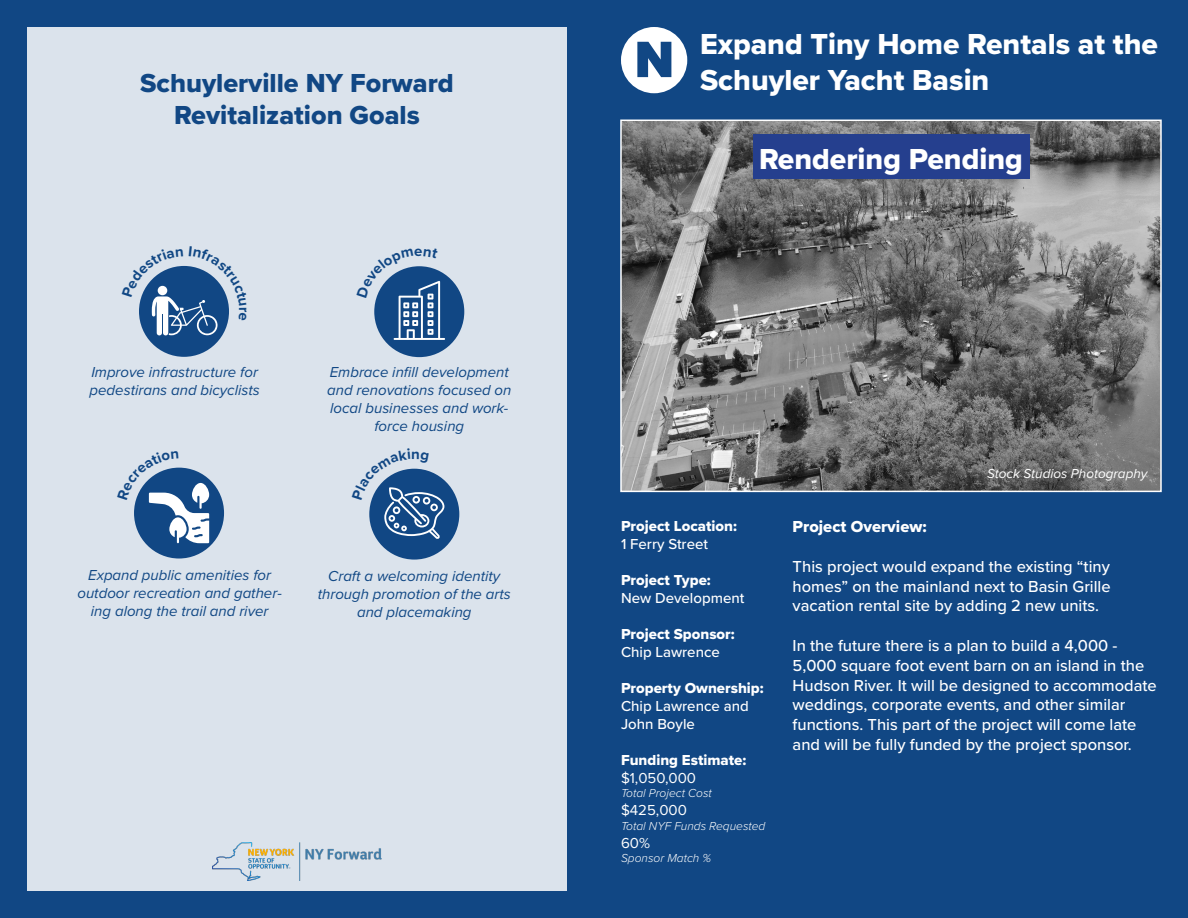
<style>
.page{position:relative;width:1188px;height:918px;background:#dbe3ec}
.page>*{position:absolute;margin:0;border:0;box-sizing:border-box;transform-origin:0 0}
.t1{font:900 52.95px "Proxima Nova";color:#114784}
.t2{font:30px/36px "Proxima Nova Extrabld";color:#fff}
.t3{font:27px/32.4px "Proxima Nova Extrabld";color:#114784;text-align:center}
.t4{font:500 16.5px/19.8px "Proxima Nova";color:#fff;text-align:justify}
.t5{font:16.5px "Proxima Nova Extrabld";color:#fff}
.t6{font:italic 15px/18px "Proxima Nova";color:#104784;text-align:center}
.t7{font:15px "Proxima Nova Extrabld";color:#fff}
.t8{font:500 15px/18px "Proxima Nova";color:#fff}
.t9{font:15px "Proxima Nova";color:#fff}
.t10{font:700 15px "Proxima Nova";color:#114784}
.t11{font:italic 13.5px "Proxima Nova";color:#fff}
.t12{font:italic 300 12px "Proxima Nova";color:#fff}
</style>
<div class="page">
<div style="left:594px;top:0;width:594px;height:918px;background:#114784"></div>
<div style="left:0;top:0;width:27px;height:918px;background:#114784"></div>
<div style="left:567px;top:0;width:27px;height:918px;background:#114784"></div>
<div style="left:27px;top:891px;width:540px;height:27px;background:#114784"></div>
<div style="left:27px;top:0;width:540px;height:27px;background:#114784"></div>
<img style="left:623px;top:123px;width:536px;height:366px">
<div style="left:620px;top:120px;width:542px;height:372px;border:2px solid #fff"></div>
<div style="left:753px;top:134px;width:276px;height:45px;background:#253f8e"></div>
<img style="left:212px;top:842px;width:170px;height:38px">
<div style="left:139px;top:266px;width:90px;height:91px;background:#114784;border-radius:50%"></div>
<div style="left:374px;top:266px;width:90px;height:91px;background:#114784;border-radius:50%"></div>
<div style="left:369px;top:469px;width:90px;height:91px;background:#114784;border-radius:50%"></div>
<div style="left:134px;top:468px;width:90px;height:91px;background:#114784;border-radius:50%"></div>
<div style="left:621px;top:27px;width:66px;height:66px;background:#fff;border-radius:50%"></div>
<svg style="left:369px;top:468px;width:75px;height:71px"></svg>
<svg style="left:139px;top:266px;width:90px;height:69px"></svg>
<svg style="left:374px;top:266px;width:71px;height:74px"></svg>
<svg style="left:134px;top:467px;width:75px;height:76px"></svg>
<h3 class="t3" style="left:140px;top:66px;width:315px">Schuylerville NY Forward<br>Revitalization Goals</h3>
<p class="t10" style="left:414px;top:240px;width:10px">e</p>
<p class="t6" style="left:90px;top:363px;width:172px;text-align:left">Improve infrastructure for pedestirans and bicyclists</p>
<p class="t6" style="left:327px;top:363px;width:186px">Embrace infill development and renovations focused on local businesses and work&shy;force housing</p>
<p class="t6" style="left:77px;top:565px;width:206px">Expand public amenities for outdoor recreation and gather&shy;ing along the trail and river</p>
<p class="t6" style="left:318px;top:566px;width:195px">Craft a welcoming identity through promotion of the arts and placemaking</p>
<p class="t1" style="left:635px;top:20px;width:41px">N</p>
<p class="t2" style="left:700px;top:26px;width:459px">Expand Tiny Home Rentals at the<br>Schuyler Yacht Basin</p>
<p class="t2" style="left:759px;top:140px;width:265px">Rendering Pending</p>
<p class="t11" style="left:987px;top:464px;width:162px">Stock Studios Photography</p>
<p class="t7" style="left:621px;top:515px;width:117px">Project Location:</p>
<p class="t8" style="left:621px;top:534px;width:89px">1 Ferry Street</p>
<p class="t7" style="left:621px;top:569px;width:91px">Project Type:</p>
<p class="t8" style="left:621px;top:588px;width:125px">New Development</p>
<p class="t7" style="left:621px;top:623px;width:115px">Project Sponsor:</p>
<p class="t8" style="left:621px;top:642px;width:100px">Chip Lawrence</p>
<p class="t7" style="left:621px;top:677px;width:144px">Property Ownership:</p>
<p class="t8" style="left:621px;top:696px;width:129px">Chip Lawrence and<br>John Boyle</p>
<p class="t7" style="left:621px;top:749px;width:127px">Funding Estimate:</p>
<p class="t9" style="left:621px;top:767px;width:77px">$1,050,000</p>
<p class="t12" style="left:621px;top:784px;width:92px">Total Project Cost</p>
<p class="t9" style="left:621px;top:799px;width:67px">$425,000</p>
<p class="t12" style="left:621px;top:817px;width:146px">Total NYF Funds Requested</p>
<p class="t9" style="left:621px;top:832px;width:31px">60%</p>
<p class="t12" style="left:621px;top:849px;width:92px">Sponsor Match %</p>
<p class="t5" style="left:793px;top:514px;width:135px">Project Overview:</p>
<p class="t4" style="left:793px;top:556px;width:320px">This project would expand the existing “tiny homes” on the mainland next to Basin Grille vacation rental site by adding 2 new units.</p>
<p class="t4" style="left:793px;top:635px;width:366px;text-align:left">In the future there is a plan to build a 4,000 - 5,000 square foot event barn on an island in the Hudson River. It will be designed to accommodate weddings, corporate events, and other similar functions. This part of the project will come late and will be fully funded by the project sponsor.</p>
</div>
